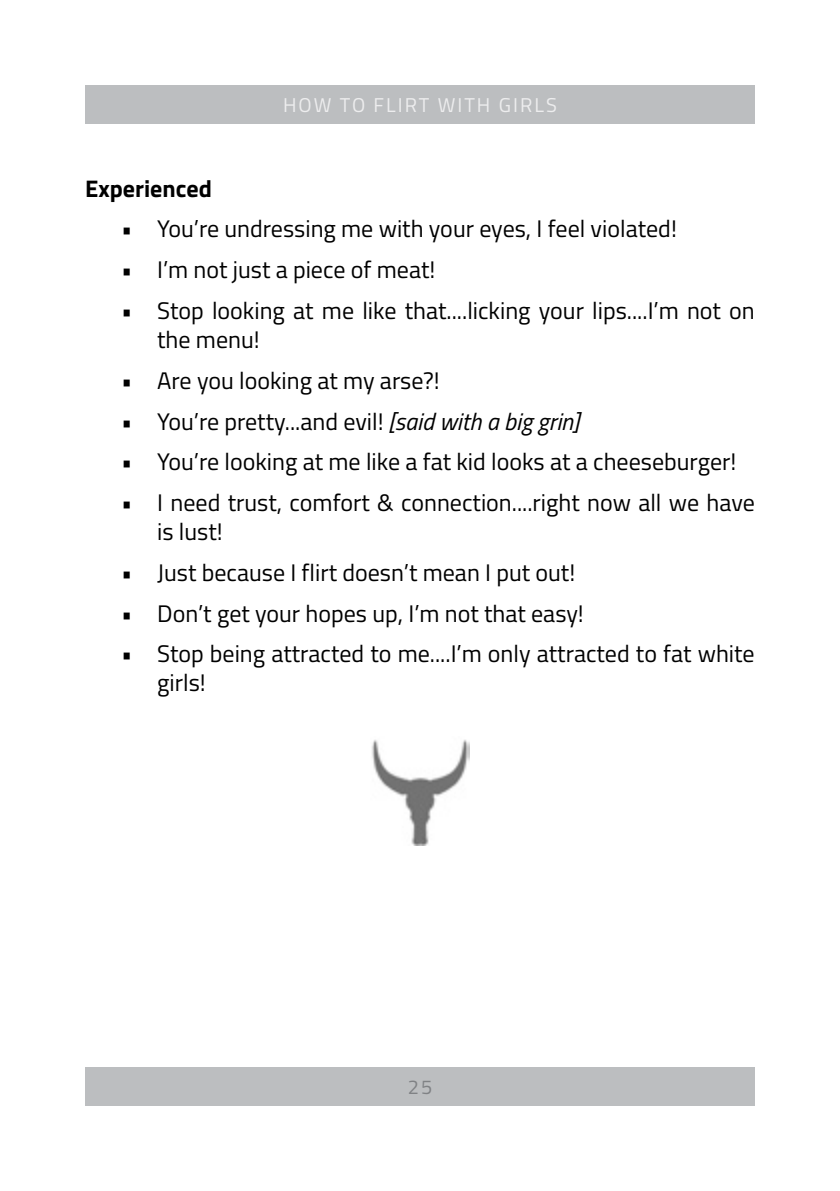
<style>
.page{position:relative;width:840px;height:1191px;background:#fff}
.page>*{position:absolute;margin:0;border:0;box-sizing:border-box;transform-origin:0 0}
.t1{font:24px/28.8px "Titillium";color:#000}
.t2{font:700 24px "Titillium";color:#000}
.t3{font:20px "Titillium";letter-spacing:.1em;color:#ededee}
.t4{font:20px "Titillium";color:#808285}
.s1{font-style:italic}
</style>
<div class="page">
<div style="left:85px;top:1067px;width:669px;height:39px;background:#bcbec0"></div>
<div style="left:85px;top:85px;width:669px;height:39px;background:#bcbec0"></div>
<img style="left:371px;top:739px;width:98px;height:106px">
<p class="t3" style="left:283px;top:90px;width:275px">HOW TO FLIRT WITH GIRLS</p>
<p class="t2" style="left:85px;top:170px;width:128px">Experienced</p>
<p class="t1" style="left:121px;top:213px;width:557px">• You’re undressing me with your eyes, I feel violated!</p>
<p class="t1" style="left:121px;top:254px;width:315px">• I’m not just a piece of meat!</p>
<p class="t1" style="left:157px;top:295px;width:598px;text-indent:-36px">• Stop looking at me like that....licking your lips....I’m not on the menu!</p>
<p class="t1" style="left:121px;top:365px;width:320px">• Are you looking at my arse?!</p>
<p class="t1" style="left:121px;top:405px;width:459px">• You’re pretty...and evil! <span class="s1">[said with a big grin]</span></p>
<p class="t1" style="left:121px;top:446px;width:616px">• You’re looking at me like a fat kid looks at a cheeseburger!</p>
<p class="t1" style="left:157px;top:487px;width:598px;text-indent:-36px">• I need trust, comfort &amp; connection....right now all we have is lust!</p>
<p class="t1" style="left:121px;top:557px;width:455px">• Just because I flirt doesn’t mean I put out!</p>
<p class="t1" style="left:121px;top:597px;width:464px">• Don’t get your hopes up, I’m not that easy!</p>
<p class="t1" style="left:157px;top:638px;width:598px;text-indent:-36px">• Stop being attracted to me....I’m only attracted to fat white girls!</p>
<p class="t4" style="left:407px;top:1072px;width:26px">25</p>
</div>
